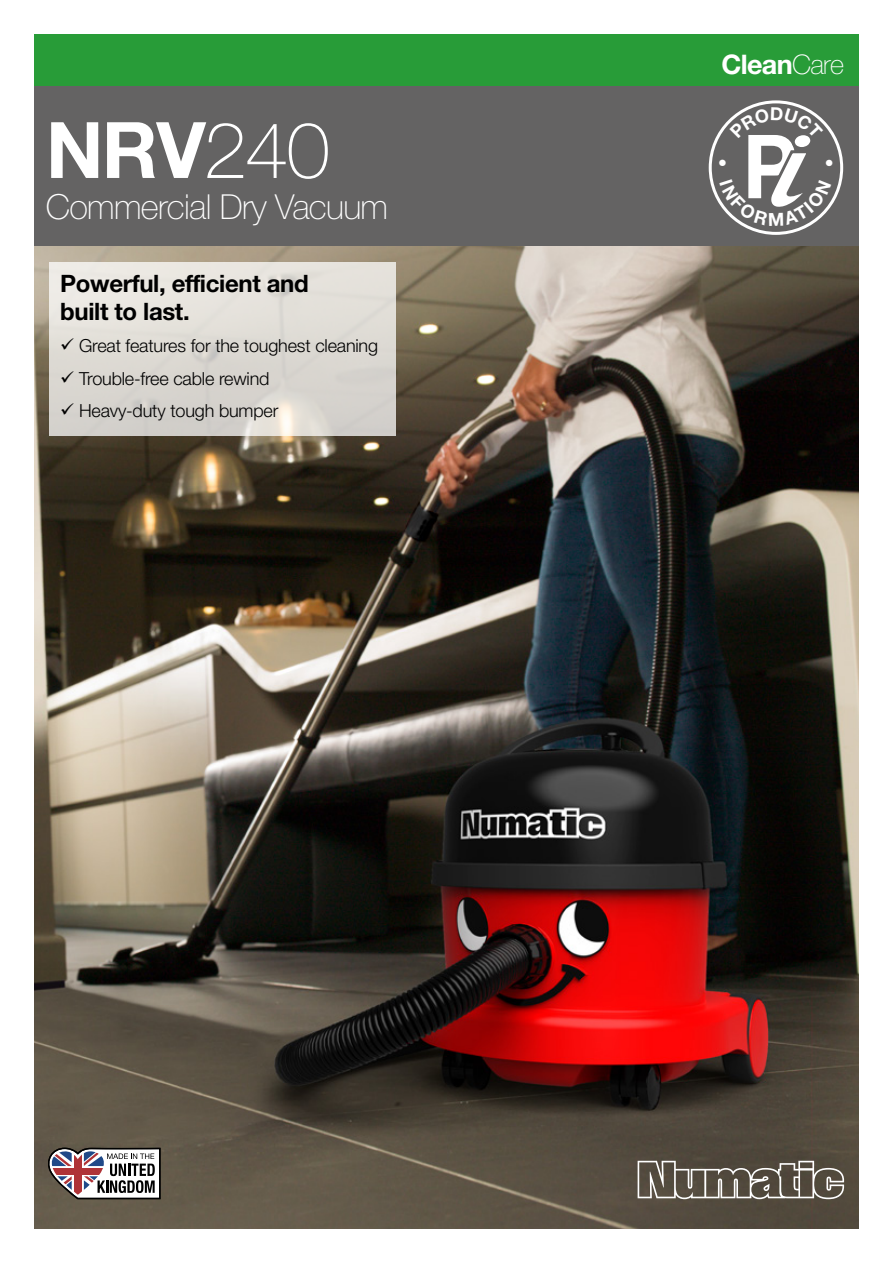
<style>
.page{position:relative;width:893px;height:1263px;background:#fff}
.page>*{position:absolute;margin:0;border:0;box-sizing:border-box;transform-origin:0 0}
.t1{font:700 88.5px "Helvetica Neue LT Pro";color:#fff;scale:.92 1}
.t2{font:700 78px "Helvetica Neue LT Pro";color:#fff}
.t3{font:100 34.5px "Helvetica Neue LT Pro";letter-spacing:-.02em;color:#fff}
.t4{font:700 27px "Helvetica Neue LT Pro";letter-spacing:-.025em;color:#fff}
.t5{font:700 24px/28.5px "Helvetica Neue LT Pro";letter-spacing:-.015em;color:#000}
.t6{font:300 18px "Helvetica Neue LT Pro";letter-spacing:-.01em;color:#000}
.s1{font-weight:100}
</style>
<div class="page">
<img style="left:34px;top:246px;width:825px;height:983px">
<div style="left:34px;top:85px;width:825px;height:161px;background:#646363"></div>
<svg style="left:638px;top:1161px;width:206px;height:38px;background:#756e64"></svg>
<div style="left:34px;top:34px;width:825px;height:51px;background:#289c38"></div>
<svg style="left:46px;top:1148px;width:115px;height:51px"></svg>
<svg style="left:50px;top:263px;width:346px;height:173px;background:#dedbd5"></svg>
<div style="left:709px;top:100px;width:134px;height:135px;border:3px solid #fff;border-radius:50%"></div>
<svg style="left:719px;top:108px;width:114px;height:118px"></svg>
<h2 class="t2" style="left:46px;top:102px;width:286px">NRV<span class="s1">240</span></h2>
<h3 class="t3" style="left:46px;top:187px;width:344px">Commercial Dry Vacuum</h3>
<h3 class="t5" style="left:60px;top:268px;width:250px">Powerful, efficient and built to last.</h3>
<p class="t6" style="left:60px;top:335px;width:319px">✓ Great features for the toughest cleaning</p>
<p class="t6" style="left:60px;top:367px;width:211px">✓ Trouble-free cable rewind</p>
<p class="t6" style="left:60px;top:399px;width:220px">✓ Heavy-duty tough bumper</p>
<h3 class="t4" style="left:721px;top:48px;width:124px">Clean<span class="s1">Care</span></h3>
<h1 class="t1" style="left:743px;top:112px;width:61px">P</h1>
</div>
